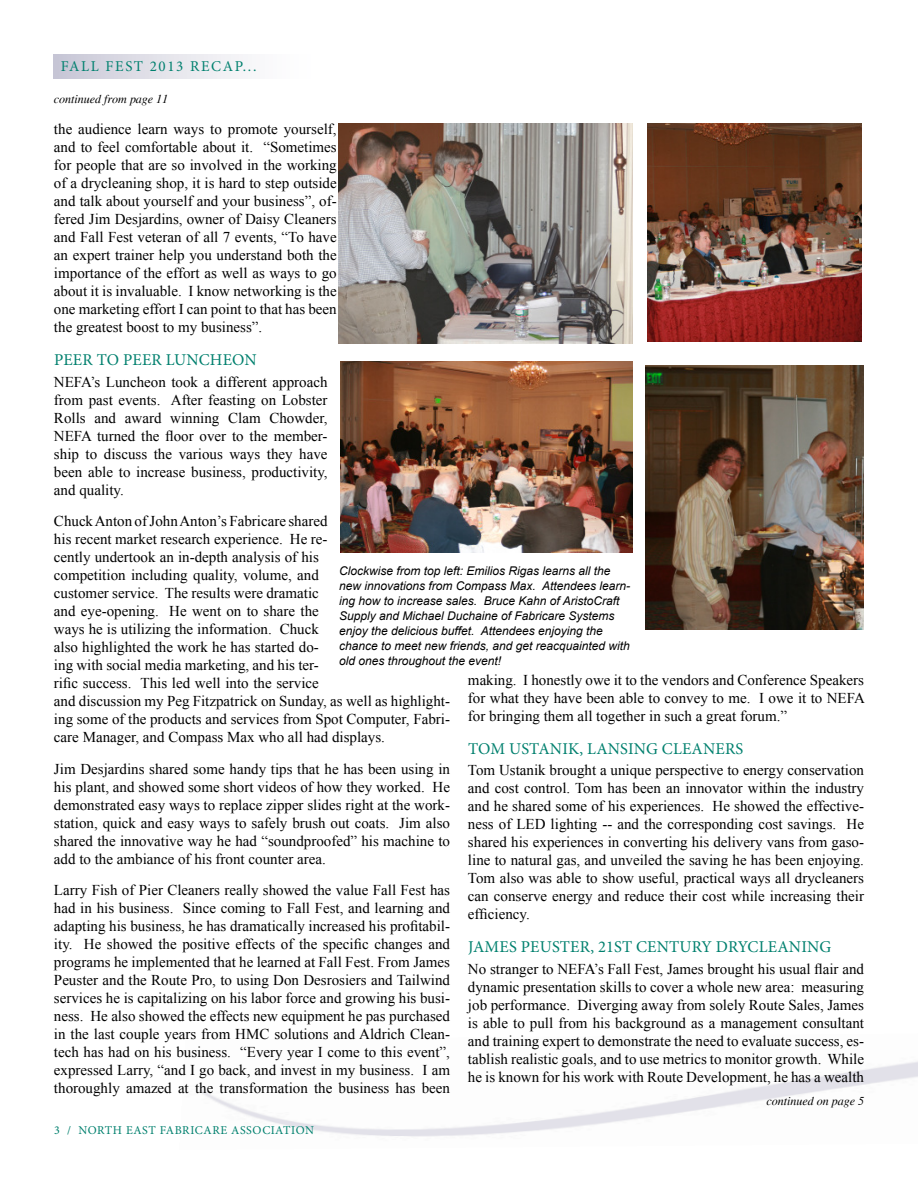
<style>
.page{position:relative;width:918px;height:1188px;background:#fff}
.page>*{position:absolute;margin:0;border:0;box-sizing:border-box;transform-origin:0 0}
.t1{font:16.5px "Minion Pro";letter-spacing:.01em;color:#00806e}
.t2{font:15px/18px "Times New Roman";color:#000;text-align:justify}
.t3{font:15px "Minion Pro";letter-spacing:.11em;color:#00806e}
.t4{font:italic 12px/15px "Arial";color:#000}
.t5{font:italic 12px "Times";color:#000}
.t6{font:12px "Minion Pro";letter-spacing:.045em;color:#00806e}
</style>
<div class="page">
<div style="left:54px;top:54px;width:271px;height:25px;background:linear-gradient(to right,#cac9d7,#fff)"></div>
<img style="left:648px;top:124px;width:214px;height:218px">
<img style="left:339px;top:124px;width:293px;height:219px">
<img style="left:645px;top:365px;width:219px;height:265px">
<img style="left:341px;top:362px;width:291px;height:191px">
<p class="t3" style="left:61px;top:60px;width:197px">FALL FEST 2013 RECAP...</p>
<p class="t5" style="left:54px;top:95px;width:116px">continued from page 11</p>
<p class="t2" style="left:54px;top:121px;width:284px">the audience learn ways to promote yourself, and to feel comfortable about it. “Sometimes for people that are so involved in the working of a drycleaning shop, it is hard to step outside and talk about yourself and your business”, of&shy;fered Jim Desjardins, owner of Daisy Cleaners and Fall Fest veteran of all 7 events, “To have an expert trainer help you understand both the importance of the effort as well as ways to go about it is invaluable. I know networking is the one marketing effort I can point to that has been the greatest boost to my business”.</p>
<p class="t1" style="left:54px;top:353px;width:204px">PEER TO PEER LUNCHEON</p>
<p class="t2" style="left:54px;top:374px;width:275px">NEFA’s Luncheon took a different approach from past events. After feasting on Lobster Rolls and award winning Clam Chowder, NEFA turned the floor over to the member&shy;ship to discuss the various ways they have been able to increase business, productivity, and quality.</p>
<p class="t2" style="left:54px;top:514px;width:398px;text-align:left">Chuck Anton of John Anton’s Fabricare shared<br>his recent market research experience. He re-<br>cently undertook an in-depth analysis of his<br>competition including quality, volume, and<br>customer service. The results were dramatic<br>and eye-opening. He went on to share the<br>ways he is utilizing the information. Chuck<br>also highlighted the work he has started do-<br>ing with social media marketing, and his ter-<br>rific success. This led well into the service<br>and discussion my Peg Fitzpatrick on Sunday, as well as highlight&shy;ing some of the products and services from Spot Computer, Fabri&shy;care Manager, and Compass Max who all had displays.</p>
<p class="t2" style="left:54px;top:761px;width:398px">Jim Desjardins shared some handy tips that he has been using in his plant, and showed some short videos of how they worked. He demonstrated easy ways to replace zipper slides right at the work&shy;station, quick and easy ways to safely brush out coats. Jim also shared the innovative way he had “soundproofed” his machine to add to the ambiance of his front counter area.</p>
<p class="t2" style="left:54px;top:883px;width:398px">Larry Fish of Pier Cleaners really showed the value Fall Fest has had in his business. Since coming to Fall Fest, and learning and adapting his business, he has dramatically increased his profitabil&shy;ity. He showed the positive effects of the specific changes and programs he implemented that he learned at Fall Fest. From James Peuster and the Route Pro, to using Don Desrosiers and Tailwind services he is capitalizing on his labor force and growing his busi&shy;ness. He also showed the effects new equipment he pas purchased in the last couple years from HMC solutions and Aldrich Clean&shy;tech has had on his business. “Every year I come to this event”, expressed Larry, “and I go back, and invest in my business. I am thoroughly amazed at the transformation the business has been</p>
<p class="t4" style="left:339px;top:565px;width:293px">Clockwise from top left: Emilios Rigas learns all the new innovations from Compass Max. Attendees learn&shy;ing how to increase sales. Bruce Kahn of AristoCraft Supply and Michael Duchaine of Fabricare Systems enjoy the delicious buffet. Attendees enjoying the chance to meet new friends, and get reacquainted with old ones throughout the event!</p>
<p class="t2" style="left:468px;top:672px;width:398px">making. I honestly owe it to the vendors and Conference Speakers for what they have been able to convey to me. I owe it to NEFA for bringing them all together in such a great forum.”</p>
<p class="t1" style="left:468px;top:741px;width:277px">TOM USTANIK, LANSING CLEANERS</p>
<p class="t2" style="left:468px;top:763px;width:398px">Tom Ustanik brought a unique perspective to energy conservation and cost control. Tom has been an innovator within the industry and he shared some of his experiences. He showed the effective&shy;ness of LED lighting -- and the corresponding cost savings. He shared his experiences in converting his delivery vans from gaso&shy;line to natural gas, and unveiled the saving he has been enjoying.<br>Tom also was able to show useful, practical ways all drycleaners can conserve energy and reduce their cost while increasing their efficiency.</p>
<p class="t1" style="left:468px;top:940px;width:365px">JAMES PEUSTER, 21ST CENTURY DRYCLEANING</p>
<p class="t2" style="left:468px;top:961px;width:398px">No stranger to NEFA’s Fall Fest, James brought his usual flair and dynamic presentation skills to cover a whole new area: measuring job performance. Diverging away from solely Route Sales, James is able to pull from his background as a management consultant and training expert to demonstrate the need to evaluate success, es&shy;tablish realistic goals, and to use metrics to monitor growth. While he is known for his work with Route Development, he has a wealth</p>
<p class="t5" style="left:766px;top:1097px;width:99px">continued on page 5</p>
<p class="t6" style="left:54px;top:1125px;width:262px">3 / NORTH EAST FABRICARE ASSOCIATION</p>
</div>
